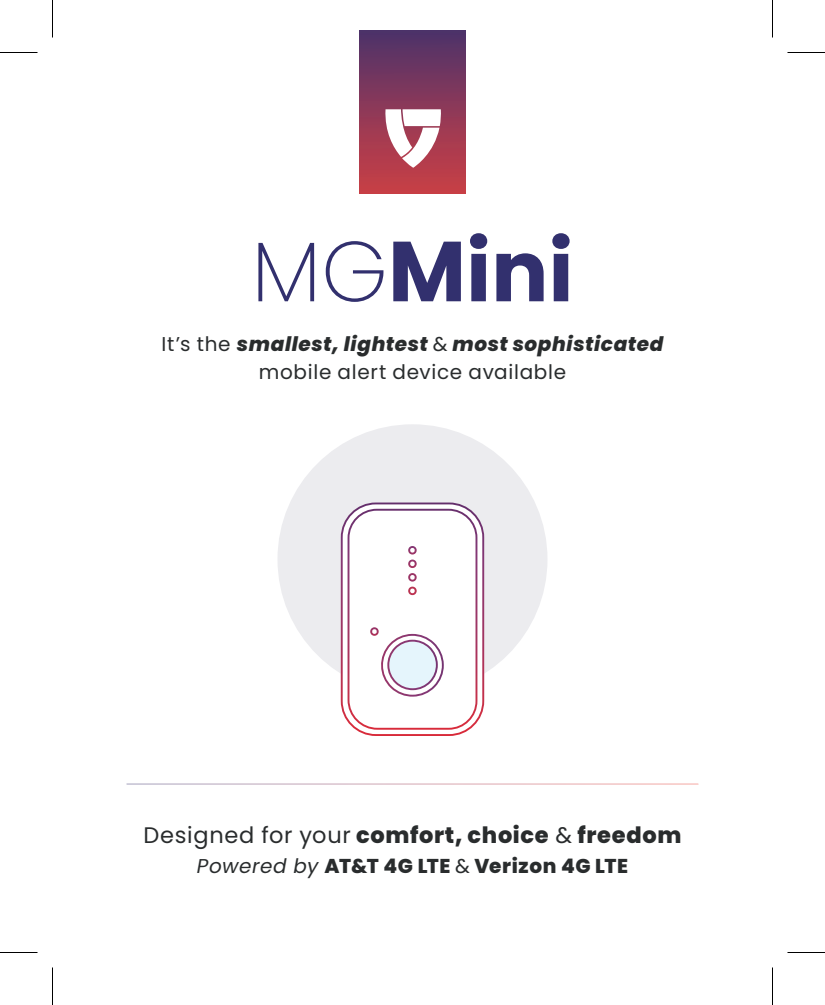
<style>
.page{position:relative;width:825px;height:1005px;background:#fff}
.page>*{position:absolute;margin:0;border:0;box-sizing:border-box;transform-origin:0 0}
.Body_Copy__8pt{font:700 85px "Poppins";color:#32306e}
.t1{font:800 22.5px "Poppins";letter-spacing:.03em;color:#292c2d}
.t2{font:20px/27.5px "Poppins";letter-spacing:.035em;color:#292c2d;text-align:center}
.t3{font:800 20px "Poppins";letter-spacing:.03em;color:#292c2d}
.s1{font-weight:200}
.s2{font-weight:800;font-style:italic}
.s3{font-weight:400}
.s4{font-weight:400;font-style:italic}
</style>
<div class="page">
<div style="left:278px;top:424px;width:270px;height:270px;background:#ececef;border-radius:50%"></div>
<div style="left:360px;top:30px;width:105px;height:164px;background:linear-gradient(to bottom,#4e326a,#cc3f45)"></div>
<svg style="left:385px;top:109px;width:56px;height:59px"></svg>
<svg style="left:341px;top:502px;width:143px;height:234px"></svg>
<hr style="left:0;top:52px;width:38px;height:1px;background:#000">
<hr style="left:788px;top:52px;width:37px;height:1px;background:#000">
<hr style="left:0;top:952px;width:38px;height:1px;background:#000">
<hr style="left:788px;top:952px;width:37px;height:1px;background:#000">
<hr style="left:52px;top:0;width:1px;height:38px;background:#000">
<hr style="left:52px;top:968px;width:1px;height:37px;background:#000">
<hr style="left:772px;top:0;width:1px;height:38px;background:#000">
<hr style="left:772px;top:968px;width:1px;height:37px;background:#000">
<p class="Body_Copy__8pt" style="left:251px;top:222px;width:324px"><span class="s1">MG</span>Mini</p>
<p class="t2" style="left:161px;top:331px;width:504px">It’s the <span class="s2">smallest, lightest</span> &amp; <span class="s2">most sophisticated </span>mobile alert device available</p>
<p class="t1" style="left:144px;top:822px;width:539px"><span class="s3">Designed for your</span> comfort, choice <span class="s3">&amp;</span> freedom</p>
<p class="t3" style="left:197px;top:854px;width:433px"><span class="s4">Powered by</span> AT&amp;T 4G LTE <span class="s3">&amp;</span> Verizon 4G LTE</p>
</div>
